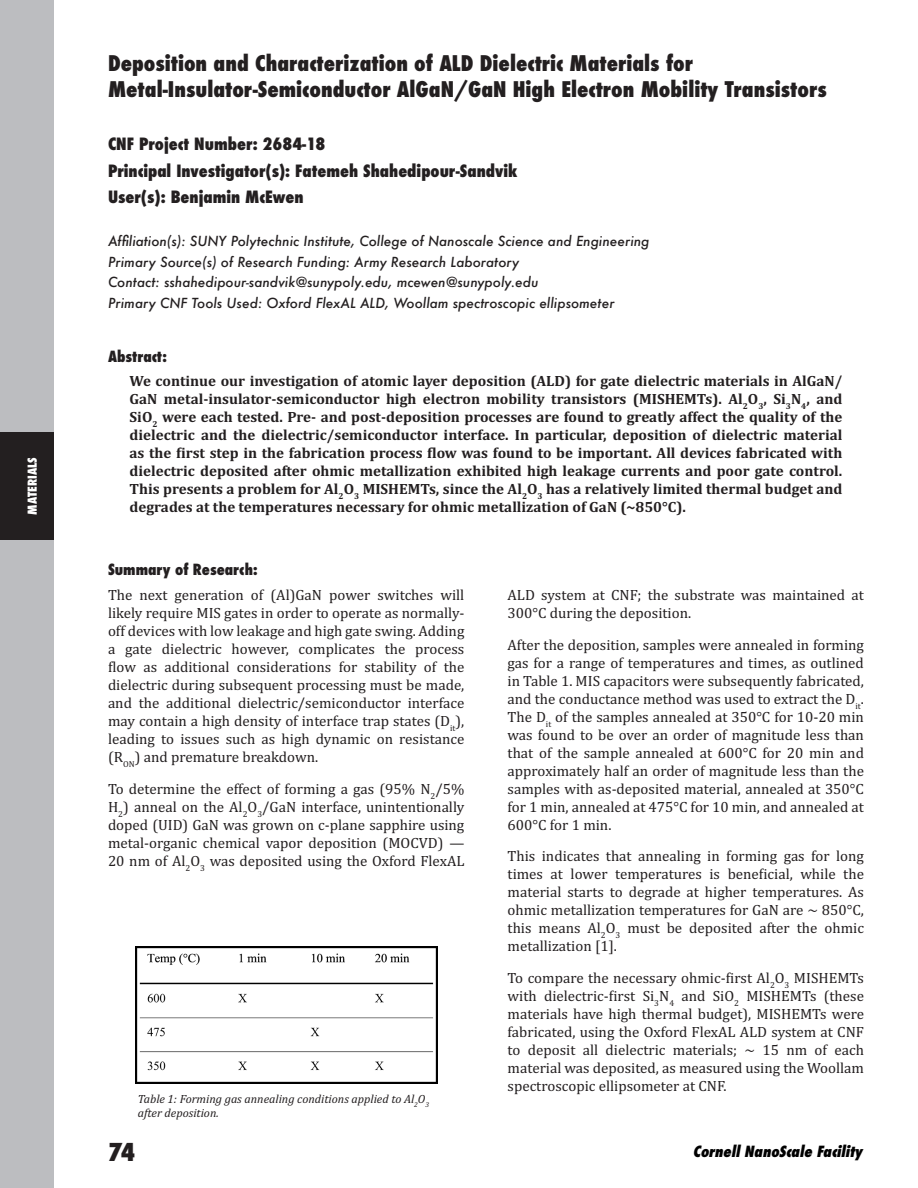
<style>
.page{position:relative;width:918px;height:1188px;background:#fff}
.page>*{position:absolute;margin:0;border:0;box-sizing:border-box;transform-origin:0 0}
.t1{font:800 condensed 24px "Futura";color:#231f20}
.Project_Title{font:800 condensed 21px/25.2px "Futura";color:#231f20}
.Project___PI_Users{font:800 condensed 16.5px "Futura";color:#231f20}
.t2{font:15px/18px "Cambria";color:#231f20;text-align:justify}
.Abstract_Text{font:700 15px/18px "Cambria";color:#231f20;text-align:justify}
.Body_Header{font:800 condensed 15px "Futura";color:#231f20}
.t3{font:italic 800 condensed 15px "Futura";color:#000}
.Project_Info{font:italic 500 13.5px "Futura";color:#231f20}
.Affiliation{font:italic 500 13.5px "Futura";color:#231f20}
.Captions{font:italic 12px/14.4px "Cambria";color:#231f20}
.t4{font:800 condensed 12px "Futura";color:#fff}
</style>
<div class="page">
<div style="left:0;top:0;width:54px;height:1188px;background:#bcbdc0"></div>
<div style="left:0;top:432px;width:54px;height:108px;background:#231f20"></div>
<img style="left:135px;top:946px;width:302px;height:138px">
<p class="t4" style="left:24px;top:515px;width:59px;rotate:-90deg">MATERIALS</p>
<p class="Project_Title" style="left:108px;top:51px;width:720px">Deposition and Characterization of ALD Dielectric Materials for<br>Metal-Insulator-Semiconductor AlGaN/GaN High Electron Mobility Transistors</p>
<p class="Project___PI_Users" style="left:108px;top:133px;width:219px">CNF Project Number: 2684-18</p>
<p class="Project___PI_Users" style="left:108px;top:159px;width:411px">Principal Investigator(s): Fatemeh Shahedipour-Sandvik</p>
<p class="Project___PI_Users" style="left:108px;top:186px;width:197px">User(s): Benjamin McEwen</p>
<p class="Affiliation" style="left:108px;top:232px;width:543px">Affiliation(s): SUNY Polytechnic Institute, College of Nanoscale Science and Engineering</p>
<p class="Project_Info" style="left:108px;top:253px;width:413px">Primary Source(s) of Research Funding: Army Research Laboratory</p>
<p class="Project_Info" style="left:108px;top:273px;width:432px">Contact: sshahedipour-sandvik@sunypoly.edu, mcewen@sunypoly.edu</p>
<p class="Project_Info" style="left:108px;top:294px;width:508px">Primary CNF Tools Used: Oxford FlexAL ALD, Woollam spectroscopic ellipsometer</p>
<p class="Body_Header" style="left:108px;top:346px;width:60px">Abstract:</p>
<p class="Abstract_Text" style="left:130px;top:372px;width:714px">We continue our investigation of atomic layer deposition (ALD) for gate dielectric materials in AlGaN/ GaN metal-insulator-semiconductor high electron mobility transistors (MISHEMTs). Al<sub>2</sub>O<sub>3</sub>, Si<sub>3</sub>N<sub>4</sub>, and SiO<sub>2</sub> were each tested. Pre- and post-deposition processes are found to greatly affect the quality of the dielectric and the dielectric/semiconductor interface. In particular, deposition of dielectric material as the first step in the fabrication process flow was found to be important. All devices fabricated with dielectric deposited after ohmic metallization exhibited high leakage currents and poor gate control.<br>This presents a problem for Al<sub>2</sub>O<sub>3</sub> MISHEMTs, since the Al<sub>2</sub>O<sub>3</sub> has a relatively limited thermal budget and degrades at the temperatures necessary for ohmic metallization of GaN (~850°C).</p>
<p class="Body_Header" style="left:108px;top:560px;width:151px">Summary of Research:</p>
<p class="t2" style="left:108px;top:586px;width:358px">The next generation of (Al)GaN power switches will likely require MIS gates in order to operate as normally&shy;off devices with low leakage and high gate swing. Adding a gate dielectric however, complicates the process flow as additional considerations for stability of the dielectric during subsequent processing must be made, and the additional dielectric/semiconductor interface may contain a high density of interface trap states (D<sub>it</sub>), leading to issues such as high dynamic on resistance (R<sub>ON</sub>) and premature breakdown.</p>
<p class="t2" style="left:108px;top:780px;width:358px">To determine the effect of forming a gas (95% N<sub>2</sub>/5% H<sub>2</sub>) anneal on the Al<sub>2</sub>O<sub>3</sub>/GaN interface, unintentionally doped (UID) GaN was grown on c-plane sapphire using metal-organic chemical vapor deposition (MOCVD) — 20 nm of Al<sub>2</sub>O<sub>3</sub> was deposited using the Oxford FlexAL</p>
<p class="Captions" style="left:138px;top:1091px;width:293px">Table 1: Forming gas annealing conditions applied to Al<sub>2</sub>O<sub>3 </sub>after deposition.</p>
<p class="t2" style="left:508px;top:586px;width:358px">ALD system at CNF; the substrate was maintained at<br>300°C during the deposition.</p>
<p class="t2" style="left:508px;top:636px;width:358px">After the deposition, samples were annealed in forming gas for a range of temperatures and times, as outlined in Table 1. MIS capacitors were subsequently fabricated, and the conductance method was used to extract the D<sub>it</sub>.<br>The D<sub>it</sub> of the samples annealed at 350°C for 10-20 min was found to be over an order of magnitude less than that of the sample annealed at 600°C for 20 min and approximately half an order of magnitude less than the samples with as-deposited material, annealed at 350°C for 1 min, annealed at 475°C for 10 min, and annealed at 600°C for 1 min.</p>
<p class="t2" style="left:508px;top:847px;width:358px">This indicates that annealing in forming gas for long times at lower temperatures is beneficial, while the material starts to degrade at higher temperatures. As ohmic metallization temperatures for GaN are ~ 850°C, this means Al<sub>2</sub>O<sub>3</sub> must be deposited after the ohmic metallization [1].</p>
<p class="t2" style="left:508px;top:969px;width:358px">To compare the necessary ohmic-first Al<sub>2</sub>O<sub>3</sub> MISHEMTs with dielectric-first Si<sub>3</sub>N<sub>4</sub> and SiO<sub>2</sub> MISHEMTs (these materials have high thermal budget), MISHEMTs were fabricated, using the Oxford FlexAL ALD system at CNF to deposit all dielectric materials; ~ 15 nm of each material was deposited, as measured using the Woollam spectroscopic ellipsometer at CNF.</p>
<h1 class="t1" style="left:108px;top:1136px;width:29px">74</h1>
<p class="t3" style="left:693px;top:1141px;width:175px">CornellNanoScale Facility</p>
</div>
